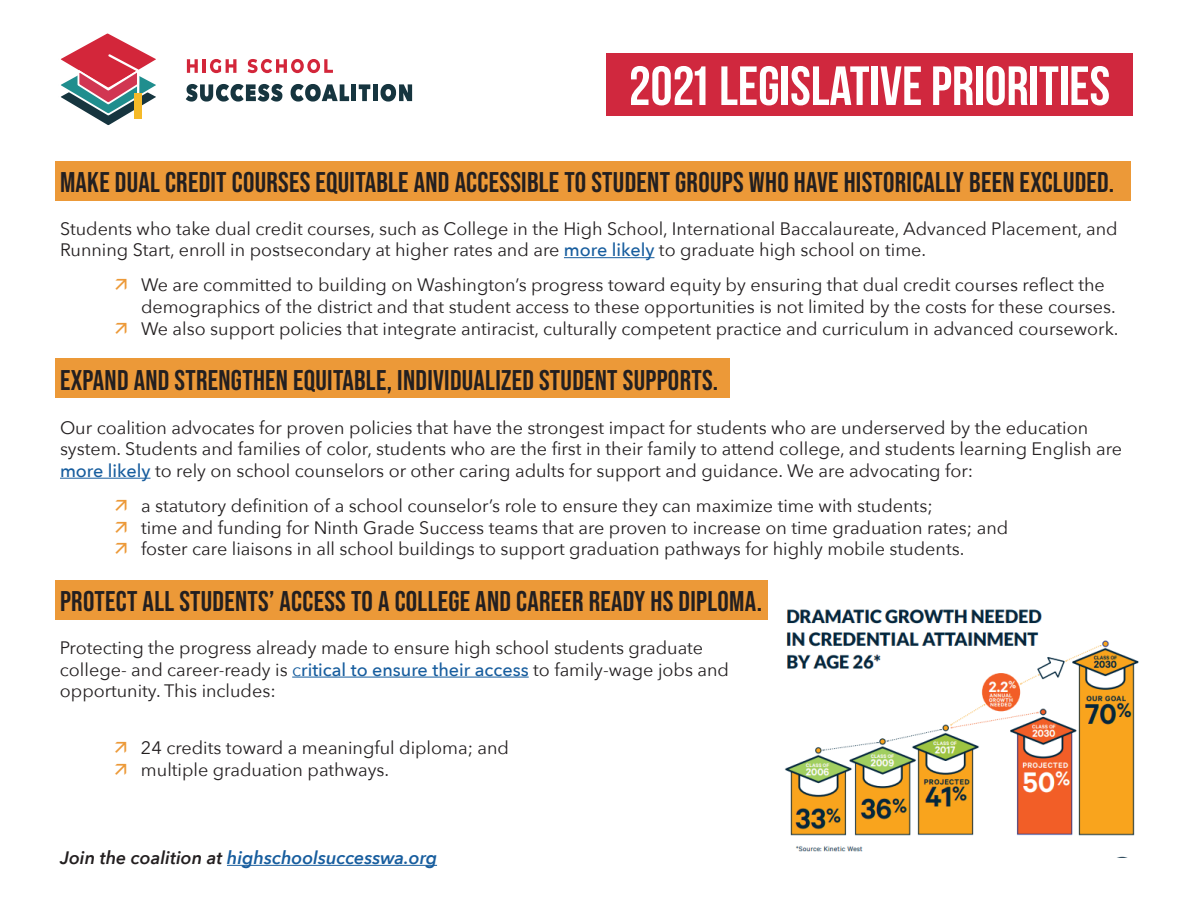
<style>
.page{position:relative;width:1188px;height:918px;background:#fff}
.page>*{position:absolute;margin:0;border:0;box-sizing:border-box;transform-origin:0 0}
.t1{font:700 55.2px "Bebas Neue";color:#fff}
.t2{font:28.5px "Bebas Neue";letter-spacing:.01em;color:#231f20}
.t3{font:18px/21.6px "Avenir Next";color:#231f20}
.t4{font:italic 600 18px "Avenir Next";color:#175d9e}
.s1{font-weight:500;color:#175d9e}
.s2{color:#175d9e}
.s3{color:#231f20}
</style>
<div class="page">
<div style="left:55px;top:162px;width:1076px;height:39px;background:#ec9938"></div>
<div style="left:55px;top:358px;width:675px;height:40px;background:#ec9938"></div>
<div style="left:55px;top:581px;width:713px;height:39px;background:#ec9938"></div>
<hr style="left:564px;top:257px;width:90px;height:1px;background:#175d9e">
<hr style="left:60px;top:478px;width:91px;height:1px;background:#175d9e">
<hr style="left:292px;top:677px;width:237px;height:1px;background:#175d9e">
<div style="left:606px;top:53px;width:527px;height:62px;background:#d0283e"></div>
<svg style="left:187px;top:59px;width:11px;height:14px"></svg>
<hr style="left:203px;top:59px;width:3px;height:14px;background:#d3263a">
<svg style="left:210px;top:59px;width:26px;height:14px"></svg>
<svg style="left:248px;top:59px;width:85px;height:14px"></svg>
<svg style="left:186px;top:84px;width:97px;height:18px"></svg>
<svg style="left:291px;top:84px;width:58px;height:18px"></svg>
<hr style="left:352px;top:84px;width:4px;height:17px;background:#16353f">
<svg style="left:359px;top:84px;width:11px;height:17px"></svg>
<div style="left:373px;top:84px;width:5px;height:17px;background:#16353f"></div>
<svg style="left:381px;top:84px;width:31px;height:18px"></svg>
<svg style="left:60px;top:33px;width:96px;height:93px"></svg>
<hr style="left:137px;top:72px;width:2px;height:34px;background:#fff">
<div style="left:134px;top:93px;width:8px;height:26px;background:#f5ba29"></div>
<img style="left:784px;top:609px;width:355px;height:248px">
<hr style="left:227px;top:865px;width:210px;height:1px;background:#175d9e">
<h1 class="t1" style="left:629px;top:56px;width:483px">2021 LEGISLATIVE PRIORITIES</h1>
<h2 class="t2" style="left:60px;top:166px;width:1056px">MAKE DUAL CREDIT COURSES EQUITABLE AND ACCESSIBLE TO STUDENT GROUPS WHO HAVE HISTORICALLY BEEN EXCLUDED.</h2>
<p class="t3" style="left:60px;top:217px;width:1059px">Students who take dual credit courses, such as College in the High School, International Baccalaureate, Advanced Placement, and<br>Running Start, enroll in postsecondary at higher rates and are <span class="s1">more likely</span> to graduate high school on time.</p>
<p class="t3" style="left:141px;top:274px;width:979px">We are committed to building on Washington’s progress toward equity by ensuring that dual credit courses reflect the demographics of the district and that student access to these opportunities is not limited by the costs for these courses.<br>We also support policies that integrate antiracist, culturally competent practice and curriculum in advanced coursework.</p>
<h2 class="t2" style="left:60px;top:364px;width:660px">EXPAND AND STRENGTHEN EQUITABLE, INDIVIDUALIZED STUDENT SUPPORTS.</h2>
<p class="t3" style="left:60px;top:416px;width:1064px">Our coalition advocates for proven policies that have the strongest impact for students who are underserved by the education system. Students and families of color, students who are the first in their family to attend college, and students learning English are <span class="s1">more likely</span> to rely on school counselors or other caring adults for support and guidance. We are advocating for:</p>
<p class="t3" style="left:141px;top:494px;width:869px">a statutory definition of a school counselor’s role to ensure they can maximize time with students;<br>time and funding for Ninth Grade Success teams that are proven to increase on time graduation rates; and foster care liaisons in all school buildings to support graduation pathways for highly mobile students.</p>
<h2 class="t2" style="left:60px;top:585px;width:704px">PROTECT ALL STUDENTS’ ACCESS TO A COLLEGE AND CAREER READY HS DIPLOMA.</h2>
<p class="t3" style="left:60px;top:636px;width:671px">Protecting the progress already made to ensure high school students graduate college- and career-ready is <span class="s2">c</span><span class="s1">ritical to ensure their access</span> to family-wage jobs and opportunity. This includes:</p>
<p class="t3" style="left:141px;top:736px;width:370px">24 credits toward a meaningful diploma; and multiple graduation pathways.</p>
<p class="t4" style="left:60px;top:842px;width:379px"><span class="s3">Join the coalition at</span> highschoolsuccesswa.org</p>
</div>
